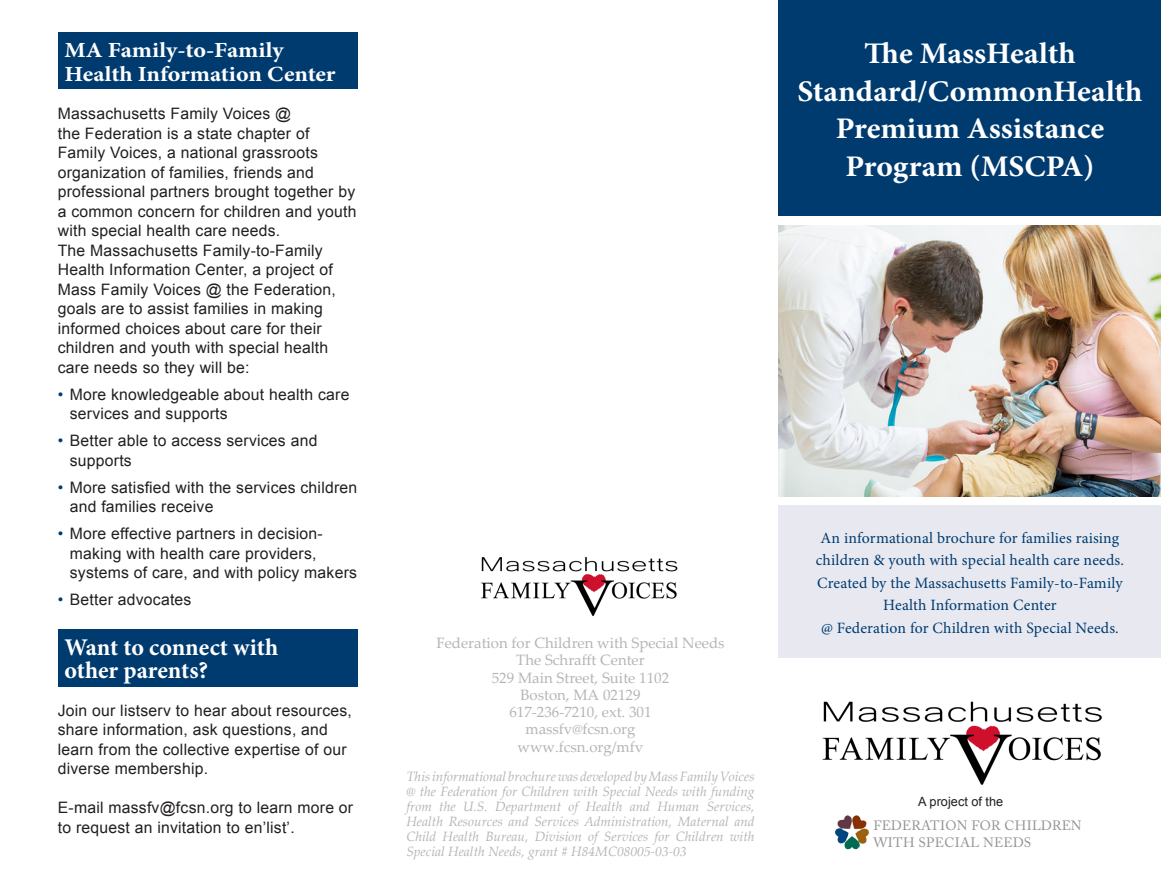
<style>
.page{position:relative;width:1161px;height:891px;background:#fff}
.page>*{position:absolute;margin:0;border:0;box-sizing:border-box;transform-origin:0 0}
.t1{font:700 30px/37.8px "Minion Pro";color:#fff;text-align:center;scale:1.05 1}
.t2{font:700 24px/22.5px "Minion Pro";letter-spacing:-.005em;color:#fff}
.t3{font:700 21.6px/24px "Minion Pro";letter-spacing:-.005em;color:#fff;scale:1.11 1}
.t4{font:15.75px/19.5px "Arial";letter-spacing:.015em;color:#231f20}
.t5{font:15.75px/22.5px "Minion Pro";letter-spacing:.01em;color:#003b70;text-align:center}
.t6{font:15px "Palatino Linotype";color:#b6b5b6}
.t7{font:italic 13.5px/15px "Palatino Linotype";color:#b6b5b6;text-align:justify}
.t8{font:13.5px "Adobe Caslon Pro";letter-spacing:.02em;color:#939393}
.t9{font:12.75px "Arial";color:#231f20}
.s1{color:#003b70}
</style>
<div class="page">
<img style="left:481px;top:557px;width:197px;height:59px">
<div style="left:58px;top:32px;width:300px;height:57px;background:#003b70"></div>
<div style="left:58px;top:629px;width:300px;height:58px;background:#003b70"></div>
<img style="left:778px;top:226px;width:383px;height:271px">
<div style="left:779px;top:506px;width:382px;height:152px;background:#e8e9f0"></div>
<div style="left:779px;top:0;width:382px;height:216px;background:#003b70"></div>
<img style="left:822px;top:701px;width:280px;height:84px">
<img style="left:834px;top:815px;width:35px;height:35px">
<p class="t3" style="left:65px;top:38px;width:246px">MA Family-to-Family<br>Health Information Center</p>
<p class="t4" style="left:58px;top:104px;width:300px">Massachusetts Family Voices @<br>the Federation is a state chapter of Family Voices, a national grassroots organization of families, friends and professional partners brought together by a common concern for children and youth with special health care needs.</p>
<p class="t4" style="left:58px;top:241px;width:280px">The Massachusetts Family-to-Family Health Information Center, a project of Mass Family Voices @ the Federation, goals are to assist families in making informed choices about care for their children and youth with special health care needs so they will be:</p>
<p class="t4" style="left:70px;top:385px;width:281px;text-indent:-12px"><span class="s1">•</span> More knowledgeable about health care services and supports</p>
<p class="t4" style="left:70px;top:431px;width:249px;text-indent:-12px"><span class="s1">•</span> Better able to access services and supports</p>
<p class="t4" style="left:70px;top:478px;width:289px;text-indent:-12px"><span class="s1">•</span> More satisfied with the services children and families receive</p>
<p class="t4" style="left:70px;top:524px;width:289px;text-indent:-12px"><span class="s1">•</span> More effective partners in decision&shy;making with health care providers, systems of care, and with policy makers</p>
<p class="t4" style="left:58px;top:590px;width:135px"><span class="s1">•</span> Better advocates</p>
<p class="t2" style="left:65px;top:636px;width:215px">Want to connect with other parents?</p>
<p class="t4" style="left:58px;top:700px;width:296px">Join our listserv to hear about resources, share information, ask questions, and learn from the collective expertise of our diverse membership.</p>
<p class="t4" style="left:58px;top:798px;width:297px">E-mail massfv@fcsn.org to learn more or to request an invitation to en’list’.</p>
<p class="t1" style="left:797px;top:34px;width:330px">The MassHealth<br>Standard/CommonHealth<br>Premium Assistance<br>Program (MSCPA)</p>
<p class="t6" style="left:436px;top:632px;width:290px">Federation for Children with Special Needs</p>
<p class="t6" style="left:516px;top:650px;width:130px">The Schrafft Center</p>
<p class="t6" style="left:492px;top:667px;width:179px">529 Main Street, Suite 1102</p>
<p class="t6" style="left:520px;top:684px;width:122px">Boston, MA 02129</p>
<p class="t6" style="left:509px;top:701px;width:144px">617-236-7210, ext. 301</p>
<p class="t6" style="left:525px;top:719px;width:112px">massfv@fcsn.org</p>
<p class="t6" style="left:518px;top:736px;width:127px">www.fcsn.org/mfv</p>
<p class="t7" style="left:406px;top:768px;width:350px">This informational brochure was developed by Mass Family Voices @ the Federation for Children with Special Needs with funding from the U.S. Department of Health and Human Services, Health Resources and Services Administration, Maternal and Child Health Bureau, Division of Services for Children with Special Health Needs, grant # H84MC08005-03-03</p>
<p class="t5" style="left:816px;top:526px;width:310px">An informational brochure for families raising children &amp; youth with special health care needs.<br>Created by the Massachusetts Family-to-Family Health Information Center<br>@ Federation for Children with Special Needs.</p>
<p class="t9" style="left:918px;top:793px;width:87px">A project of the</p>
<p class="t8" style="left:873px;top:818px;width:210px">FEDERATION FOR CHILDREN</p>
<p class="t8" style="left:873px;top:834px;width:159px">WITH SPECIAL NEEDS</p>
</div>
